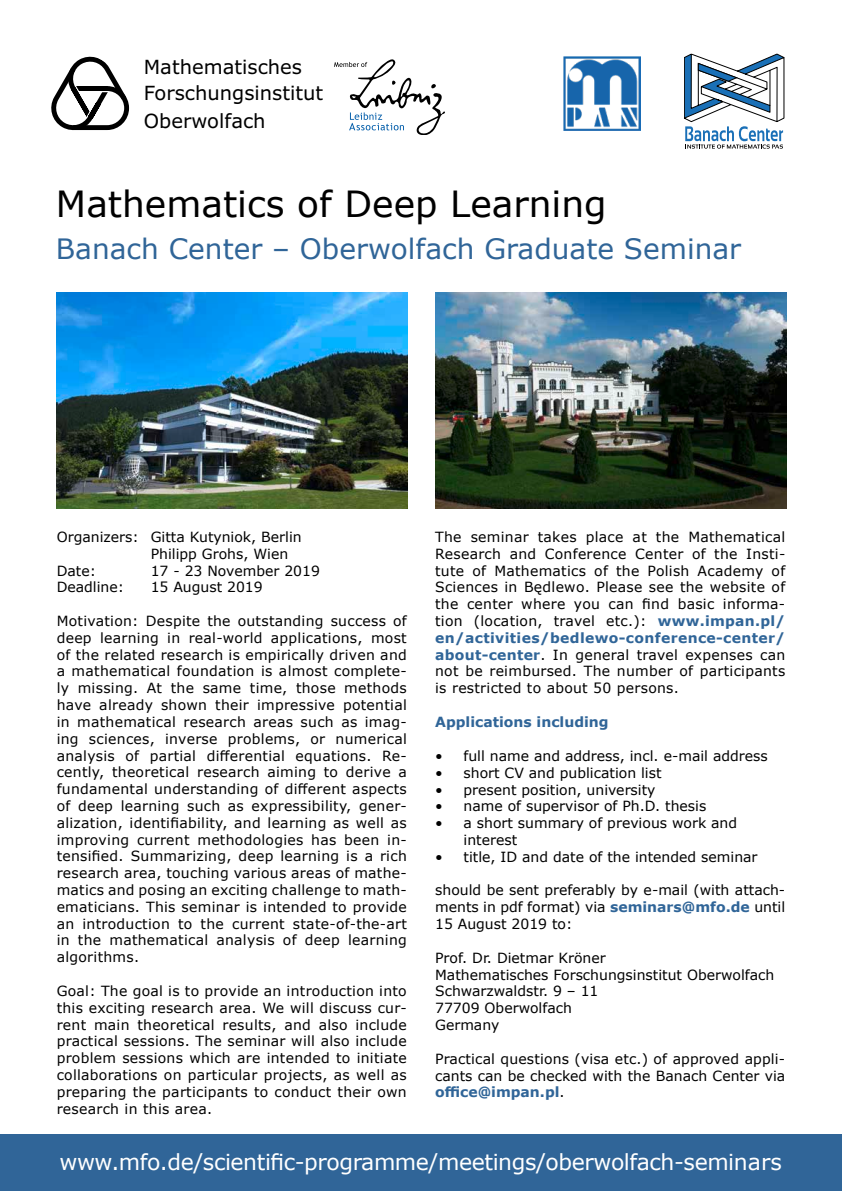
<style>
.page{position:relative;width:842px;height:1191px;background:#fff}
.page>*{position:absolute;margin:0;border:0;box-sizing:border-box;transform-origin:0 0}
.t1{font:36px "Verdana";color:#000}
.t2{font:28px "Verdana";color:#306598}
.t3{font:22px "Verdana";letter-spacing:-.02em;color:#fff}
.t4{font:19.5px/27.3px "Verdana";color:#000}
.t5{font:14px/16.8px "Verdana";color:#000;text-align:justify}
.t6{font:700 14px "Verdana";color:#306598}
.s1{font-weight:700;color:#306598}
</style>
<div class="page">
<div style="left:0;top:1134px;width:842px;height:57px;background:#306598"></div>
<svg style="left:334px;top:59px;width:111px;height:76px"></svg>
<img style="left:57px;top:292px;width:350px;height:216px">
<img style="left:436px;top:292px;width:350px;height:216px">
<img style="left:564px;top:57px;width:77px;height:73px">
<svg style="left:684px;top:54px;width:101px;height:95px"></svg>
<svg style="left:51px;top:56px;width:79px;height:75px"></svg>
<h3 class="t4" style="left:144px;top:53px;width:181px">Mathematisches<br>Forschungsinstitut<br>Oberwolfach</h3>
<h1 class="t1" style="left:56px;top:179px;width:552px">Mathematics of Deep Learning</h1>
<h2 class="t2" style="left:56px;top:229px;width:687px">Banach Center – Oberwolfach Graduate Seminar</h2>
<p class="t5" style="left:57px;top:528px;width:246px">Organizers: Gitta Kutyniok, Berlin</p>
<p class="t5" style="left:151px;top:545px;width:139px">Philipp Grohs, Wien</p>
<p class="t5" style="left:57px;top:562px;width:41px">Date:</p>
<p class="t5" style="left:151px;top:562px;width:171px">17 - 23 November 2019</p>
<p class="t5" style="left:57px;top:579px;width:69px">Deadline:</p>
<p class="t5" style="left:151px;top:579px;width:114px">15 August 2019</p>
<p class="t5" style="left:57px;top:612px;width:352px">Motivation: Despite the outstanding success of deep learning in real-world applications, most of the related research is empirically driven and a mathematical foundation is almost complete&shy;ly missing. At the same time, those methods have already shown their impressive potential in mathematical research areas such as imag&shy;ing sciences, inverse problems, or numerical analysis of partial differential equations. Re&shy;cently, theoretical research aiming to derive a fundamental understanding of different aspects of deep learning such as expressibility, gener&shy;alization, identifiability, and learning as well as improving current methodologies has been in&shy;tensified. Summarizing, deep learning is a rich research area, touching various areas of mathe&shy;matics and posing an exciting challenge to math&shy;ematicians. This seminar is intended to provide an introduction to the current state-of-the-art in the mathematical analysis of deep learning algorithms.</p>
<p class="t5" style="left:57px;top:982px;width:352px">Goal: The goal is to provide an introduction into this exciting research area. We will discuss cur&shy;rent main theoretical results, and also include practical sessions. The seminar will also include problem sessions which are intended to initiate collaborations on particular projects, as well as preparing the participants to conduct their own research in this area.</p>
<p class="t5" style="left:435px;top:528px;width:352px">The seminar takes place at the Mathematical Research and Conference Center of the Insti&shy;tute of Mathematics of the Polish Academy of Sciences in Będlewo. Please see the website of the center where you can find basic informa&shy;tion (location, travel etc.): <span class="s1">www.impan.pl/ en/activities/bedlewo-conference-center/ about-center</span>. In general travel expenses can not be reimbursed. The number of participants is restricted to about 50 persons.</p>
<p class="t6" style="left:435px;top:712px;width:175px">Applications including</p>
<p class="t5" style="left:435px;top:747px;width:334px">• full name and address, incl. e-mail address</p>
<p class="t5" style="left:435px;top:764px;width:228px">• short CV and publication list</p>
<p class="t5" style="left:435px;top:781px;width:222px">• present position, university</p>
<p class="t5" style="left:435px;top:797px;width:273px">• name of supervisor of Ph.D. thesis</p>
<p class="t5" style="left:463px;top:814px;width:275px;text-indent:-28px">• a short summary of previous work and interest</p>
<p class="t5" style="left:435px;top:848px;width:324px">• title, ID and date of the intended seminar</p>
<p class="t5" style="left:435px;top:881px;width:352px">should be sent preferably by e-mail (with attach&shy;ments in pdf format) via <span class="s1">seminars@mfo.de</span> until 15 August 2019 to:</p>
<p class="t5" style="left:435px;top:949px;width:341px;text-align:left">Prof. Dr. Dietmar Kröner<br>Mathematisches Forschungsinstitut Oberwolfach<br>Schwarzwaldstr. 9 – 11<br>77709 Oberwolfach<br>Germany</p>
<p class="t5" style="left:435px;top:1050px;width:352px">Practical questions (visa etc.) of approved appli&shy;cants can be checked with the Banach Center via <span class="s1">office@impan.pl</span>.</p>
<h3 class="t3" style="left:59px;top:1146px;width:724px">www.mfo.de/scientific-programme/meetings/oberwolfach-seminars</h3>
</div>
